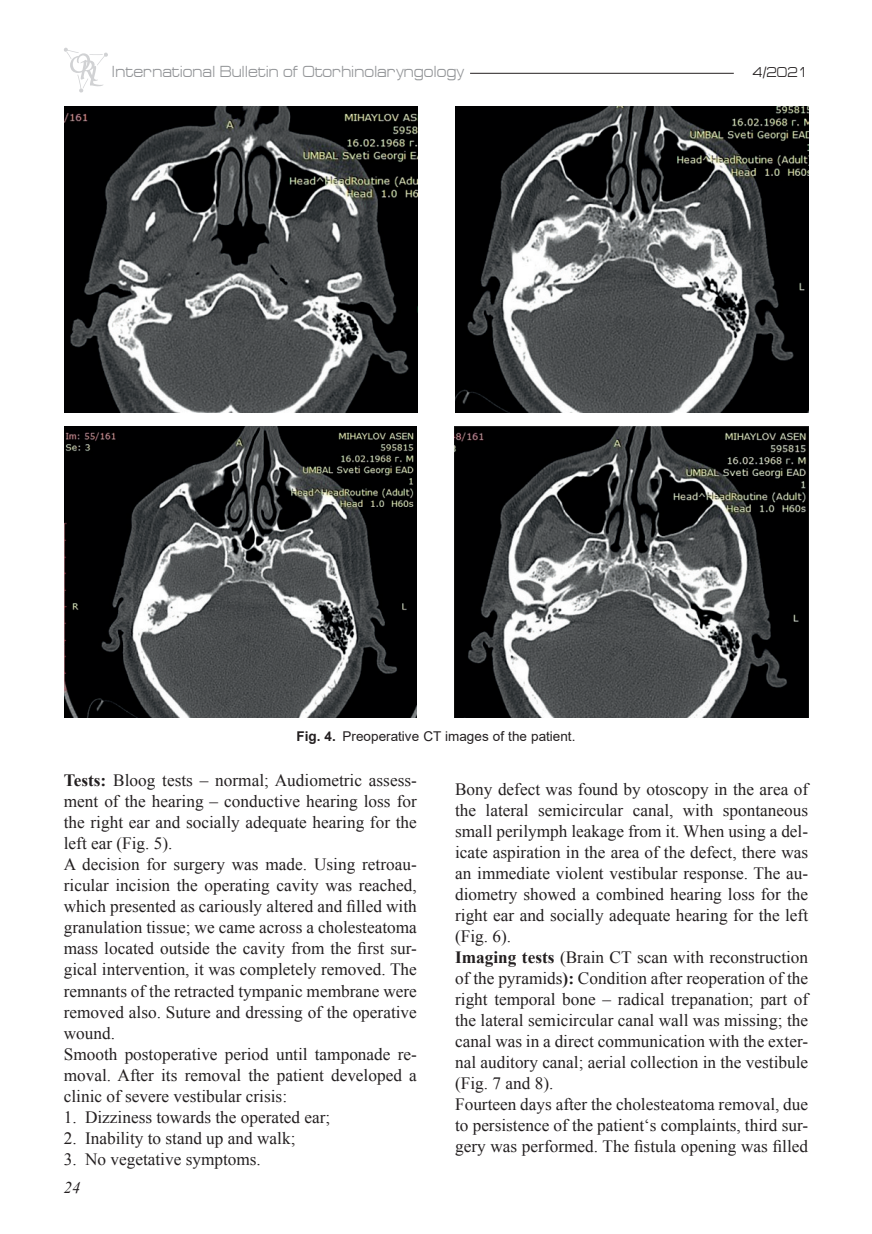
<style>
.page{position:relative;width:872px;height:1234px;background:#fff}
.page>*{position:absolute;margin:0;border:0;box-sizing:border-box;transform-origin:0 0}
.t1{font:17.25px/21px "Times New Roman";color:#231f20}
.t2{font:italic 16.5px "Times New Roman";color:#231f20}
.t3{font:16.2px "Europe Ext";color:#939598;scale:.83 1}
.t4{font:14.4px "Europe Ext";color:#231f20;scale:.83 1}
.t5{font:13.5px "Arial";color:#231f20}
.s1{font-weight:700}
</style>
<div class="page">
<hr style="left:470px;top:73px;width:264px;height:1px;background:#231f20">
<svg style="left:64px;top:48px;width:44px;height:44px"></svg>
<img style="left:65px;top:106px;width:353px;height:306px">
<img style="left:455px;top:106px;width:353px;height:306px">
<img style="left:65px;top:426px;width:352px;height:291px">
<img style="left:454px;top:426px;width:354px;height:291px">
<p class="t3" style="left:112px;top:62px;width:426px">International Bulletin of Otorhinolaryngology</p>
<p class="t4" style="left:752px;top:64px;width:69px">4/2021</p>
<p class="t5" style="left:296px;top:726px;width:280px"><span class="s1">Fig. 4.</span> Preoperative CT images of the patient.</p>
<p class="t1" style="left:64px;top:769px;width:354px"><span class="s1">Tests:</span> Bloog tests – normal; Audiometric assess&shy;ment of the hearing – conductive hearing loss for the right ear and socially adequate hearing for the left ear (Fig. 5).<br>A decision for surgery was made. Using retroau&shy;ricular incision the operating cavity was reached, which presented as cariously altered and filled with granulation tissue; we came across a cholesteatoma mass located outside the cavity from the first sur&shy;gical intervention, it was completely removed. The remnants of the retracted tympanic membrane were removed also. Suture and dressing of the operative wound.<br>Smooth postoperative period until tamponade re&shy;moval. After its removal the patient developed a clinic of severe vestibular crisis:</p>
<p class="t1" style="left:64px;top:1105px;width:268px">1. Dizziness towards the operated ear;</p>
<p class="t1" style="left:64px;top:1126px;width:233px">2. Inability to stand up and walk;</p>
<p class="t1" style="left:64px;top:1147px;width:199px">3. No vegetative symptoms.</p>
<p class="t1" style="left:455px;top:777px;width:354px">Bony defect was found by otoscopy in the area of the lateral semicircular canal, with spontaneous small perilymph leakage from it. When using a del&shy;icate aspiration in the area of the defect, there was an immediate violent vestibular response. The au&shy;diometry showed a combined hearing loss for the right ear and socially adequate hearing for the left (Fig. 6).<br><span class="s1">Imaging tests</span> (Brain СТ scan with reconstruction of the pyramids<span class="s1">):</span> Condition after reoperation of the right temporal bone – radical trepanation; part of the lateral semicircular canal wall was missing; the canal was in a direct communication with the exter&shy;nal auditory canal; aerial collection in the vestibule (Fig. 7 and 8).<br>Fourteen days after the cholesteatoma removal, due to persistence of the patient‘s complaints, third sur&shy;gery was performed. The fistula opening was filled</p>
<p class="t2" style="left:64px;top:1175px;width:18px">24</p>
</div>
